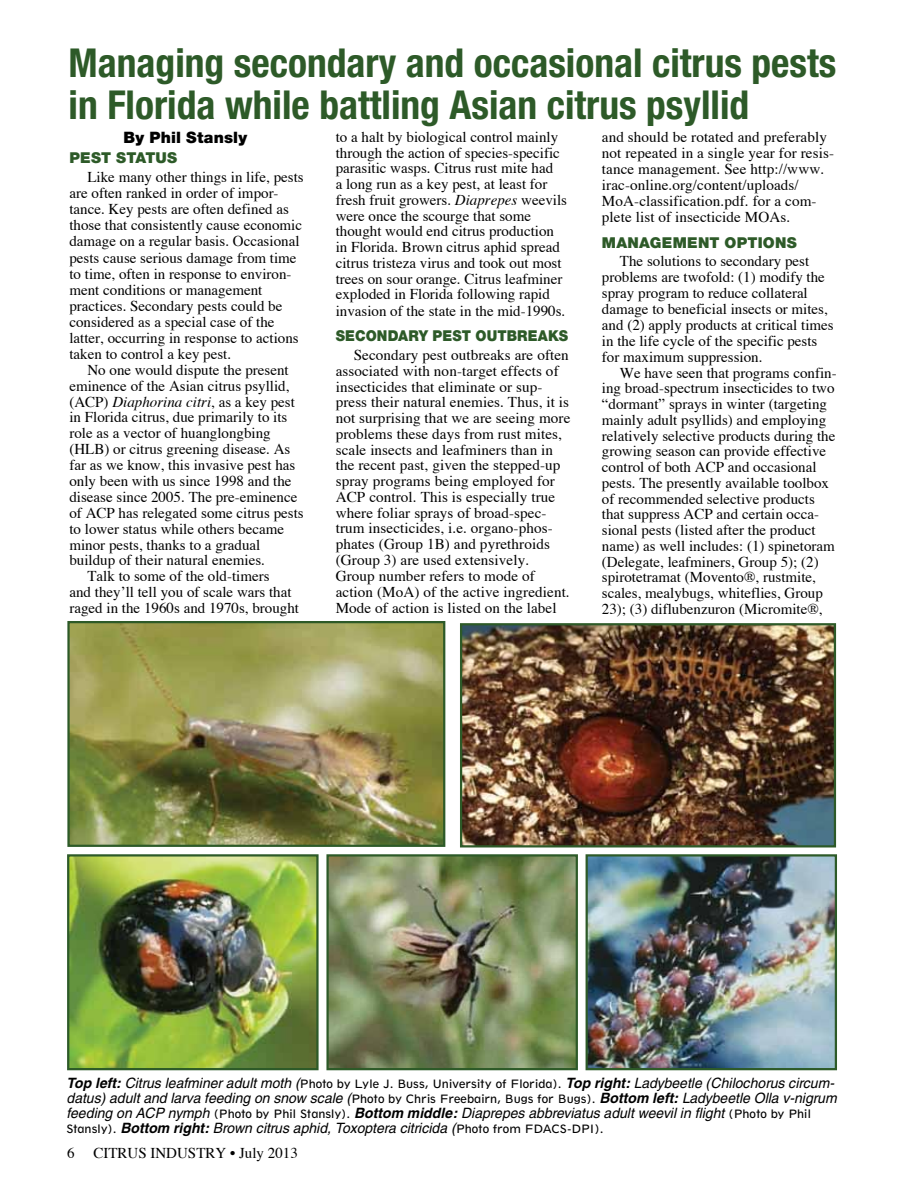
<style>
.page{position:relative;width:905px;height:1188px;background:#fff}
.page>*{position:absolute;margin:0;border:0;box-sizing:border-box;transform-origin:0 0}
.t1{font:700 condensed 39.9px/42.8px "Helvetica Neue";color:#2d5a28}
.t2{font:900 15.75px "Helvetica Neue";letter-spacing:.01em;color:#000}
.t3{font:15px/15.8px "Times";color:#000}
.t4{font:900 15px "Helvetica Neue";letter-spacing:.01em;color:#2d5a28}
.t5{font:900 15px "Helvetica Neue";letter-spacing:.01em;color:#2d5a28;scale:.93 1}
.t6{font:italic 14.25px/15px "Helvetica";color:#000}
.s1{font-style:italic}
.s2{font-weight:700}
.s3{font-family:"Spartan Book Classified";font-style:normal;font-size:12px}
</style>
<div class="page">
<img style="left:463px;top:626px;width:370px;height:218px">
<div style="left:460px;top:623px;width:376px;height:224px;border:2px solid #2d5a28"></div>
<img style="left:70px;top:624px;width:372px;height:220px">
<div style="left:67px;top:621px;width:378px;height:226px;border:2px solid #2d5a28"></div>
<img style="left:588px;top:857px;width:246px;height:210px">
<div style="left:585px;top:854px;width:252px;height:216px;border:2px solid #2d5a28"></div>
<img style="left:329px;top:857px;width:246px;height:210px">
<div style="left:326px;top:854px;width:252px;height:216px;border:2px solid #2d5a28"></div>
<img style="left:70px;top:857px;width:245px;height:210px">
<div style="left:67px;top:854px;width:251px;height:216px;border:2px solid #2d5a28"></div>
<h1 class="t1" style="left:69px;top:41px;width:769px">Managing secondary and occasional citrus pests in Florida while battling Asian citrus psyllid</h1>
<p class="t2" style="left:124px;top:128px;width:125px">By Phil Stansly</p>
<p class="t4" style="left:69px;top:149px;width:109px">PEST STATUS</p>
<p class="t3" style="left:69px;top:169px;width:236px;text-indent:18px">Like many other things in life, pests are often ranked in order of impor&shy;tance. Key pests are often defined as those that consistently cause economic damage on a regular basis. Occasional pests cause serious damage from time to time, often in response to environ&shy;ment conditions or management practices. Secondary pests could be considered as a special case of the latter, occurring in response to actions taken to control a key pest.</p>
<p class="t3" style="left:87px;top:362px;width:203px">No one would dispute the present</p>
<p class="t3" style="left:69px;top:377px;width:221px">eminence of the Asian citrus psyllid,</p>
<p class="t3" style="left:69px;top:393px;width:227px">(ACP) <span class="s1">Diaphorina citri</span>, as a key pest</p>
<p class="t3" style="left:69px;top:409px;width:219px">in Florida citrus, due primarily to its</p>
<p class="t3" style="left:69px;top:425px;width:203px">role as a vector of huanglongbing</p>
<p class="t3" style="left:69px;top:441px;width:222px">(HLB) or citrus greening disease. As</p>
<p class="t3" style="left:69px;top:457px;width:227px">far as we know, this invasive pest has</p>
<p class="t3" style="left:69px;top:473px;width:224px">only been with us since 1998 and the</p>
<p class="t3" style="left:69px;top:489px;width:229px">disease since 2005. The pre-eminence</p>
<p class="t3" style="left:69px;top:505px;width:236px">of ACP has relegated some citrus pests</p>
<p class="t3" style="left:69px;top:521px;width:216px">to lower status while others became</p>
<p class="t3" style="left:69px;top:536px;width:192px">minor pests, thanks to a gradual</p>
<p class="t3" style="left:69px;top:552px;width:197px">buildup of their natural enemies.</p>
<p class="t3" style="left:87px;top:568px;width:184px">Talk to some of the old-timers</p>
<p class="t3" style="left:69px;top:584px;width:224px">and they’ll tell you of scale wars that</p>
<p class="t3" style="left:69px;top:600px;width:231px">raged in the 1960s and 1970s, brought</p>
<p class="t3" style="left:336px;top:129px;width:233px">to a halt by biological control mainly through the action of species-specific parasitic wasps. Citrus rust mite had<br>a long run as a key pest, at least for fresh fruit growers. <span class="s1">Diaprepes</span> weevils were once the scourge that some thought would end citrus production in Florida. Brown citrus aphid spread citrus tristeza virus and took out most trees on sour orange. Citrus leafminer exploded in Florida following rapid invasion of the state in the mid-1990s.</p>
<p class="t5" style="left:336px;top:327px;width:251px">SECONDARY PEST OUTBREAKS</p>
<p class="t3" style="left:336px;top:347px;width:236px;text-indent:18px">Secondary pest outbreaks are often associated with non-target effects of insecticides that eliminate or sup&shy;press their natural enemies. Thus, it is not surprising that we are seeing more problems these days from rust mites, scale insects and leafminers than in the recent past, given the stepped-up spray programs being employed for ACP control. This is especially true where foliar sprays of broad-spec&shy;trum insecticides, i.e. organo-phos&shy;phates (Group 1B) and pyrethroids (Group 3) are used extensively.<br>Group number refers to mode of action (MoA) of the active ingredient.<br>Mode of action is listed on the label</p>
<p class="t3" style="left:602px;top:129px;width:233px">and should be rotated and preferably not repeated in a single year for resis&shy;tance management. See http://www. irac-online.org/content/uploads/ MoA-classification.pdf. for a com&shy;plete list of insecticide MOAs.</p>
<p class="t4" style="left:602px;top:233px;width:196px">MANAGEMENT OPTIONS</p>
<p class="t3" style="left:602px;top:253px;width:233px;text-indent:18px">The solutions to secondary pest problems are twofold: (1) modify the spray program to reduce collateral damage to beneficial insects or mites, and (2) apply products at critical times in the life cycle of the specific pests for maximum suppression.</p>
<p class="t3" style="left:602px;top:364px;width:236px;text-indent:18px">We have seen that programs confin&shy;ing broad-spectrum insecticides to two “dormant” sprays in winter (targeting mainly adult psyllids) and employing relatively selective products during the growing season can provide effective control of both ACP and occasional pests. The presently available toolbox of recommended selective products that suppress ACP and certain occa&shy;sional pests (listed after the product name) as well includes: (1) spinetoram (Delegate, leafminers, Group 5); (2) spirotetramat (Movento®, rustmite, scales, mealybugs, whiteflies, Group 23); (3) diflubenzuron (Micromite®,</p>
<p class="t6" style="left:66px;top:1075px;width:771px"><span class="s2">Top left:</span> Citrus leafminer adult moth (<span class="s3">Photo by Lyle J. Buss, University of Florida).</span> <span class="s2">Top right:</span> Ladybeetle (Chilochorus circum&shy;datus) adult and larva feeding on snow scale (<span class="s3">Photo by Chris Freebairn, Bugs for Bugs).</span> <span class="s2">Bottom left:</span> Ladybeetle Olla v-nigrum feeding on ACP nymph <span class="s3">(Photo by Phil Stansly).</span> <span class="s2">Bottom middle:</span> Diaprepes abbreviatus adult weevil in flight <span class="s3">(Photo by Phil Stansly).</span> <span class="s2">Bottom right:</span> Brown citrus aphid, Toxoptera citricida (<span class="s3">Photo from FDACS-DPI).</span></p>
<p class="t3" style="left:67px;top:1145px;width:9px">6</p>
<p class="t3" style="left:93px;top:1145px;width:206px">CITRUS INDUSTRY • July 2013</p>
</div>
